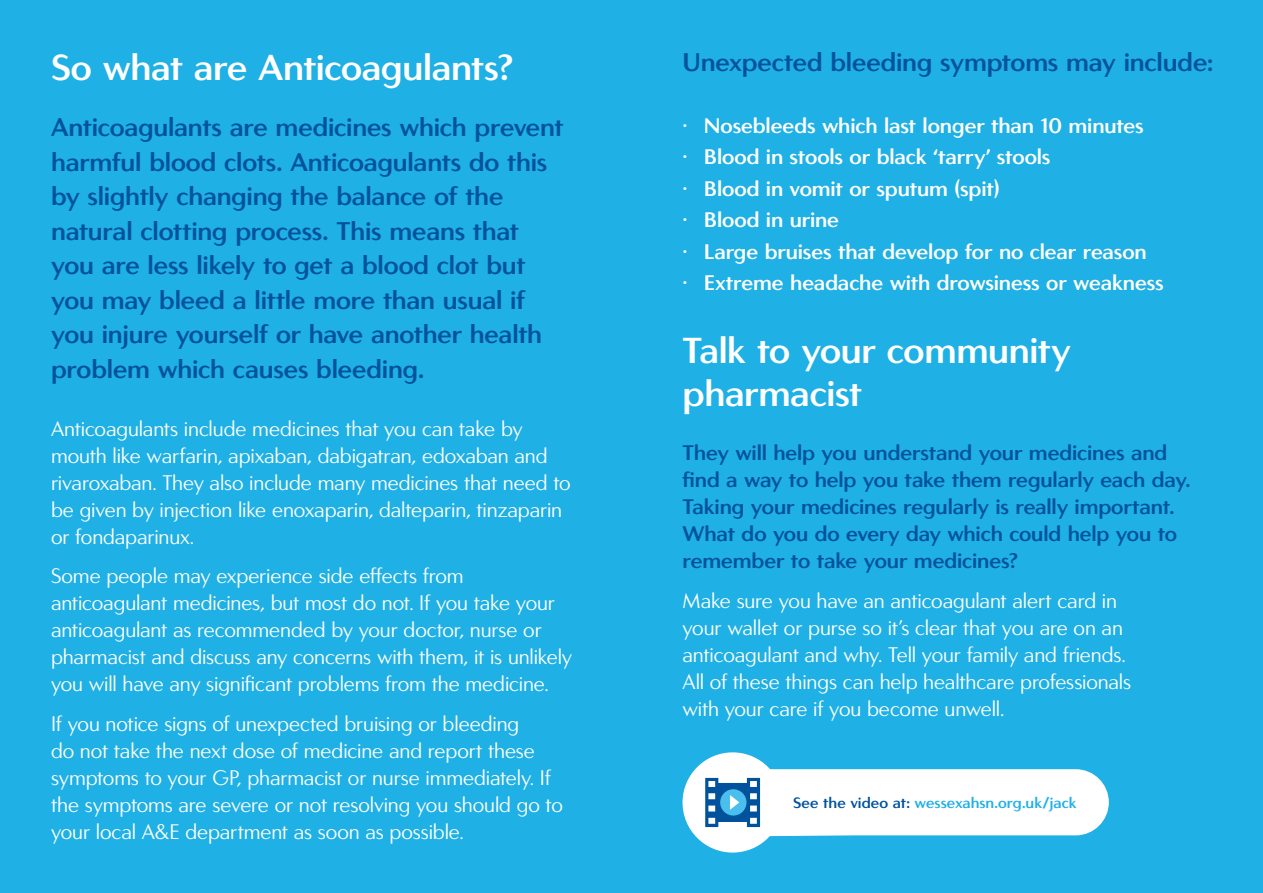
<style>
.page{position:relative;width:1263px;height:893px;background:#1fb0e6}
.page>*{position:absolute;margin:0;border:0;box-sizing:border-box;transform-origin:0 0}
.Numbers{font:700 36px/43.5px "Carisma Demi";letter-spacing:-.01em;color:#fff}
.Numbers-2{font:700 25.5px/34.5px "Carisma Demi";letter-spacing:-.01em;color:#01529c}
.Numbers-3{font:21px/27px "Carisma";letter-spacing:-.01em;color:#fff}
.Numbers-4{font:700 21px/27px "Carisma Demi";letter-spacing:-.01em;color:#01529c}
.Numbers-5{font:700 21px "Carisma Demi";letter-spacing:-.01em;color:#fff}
.Numbers-6{font:700 15px "Carisma Demi";color:#1fb0e6}
.s1{color:#01529c}
</style>
<div class="page">
<div style="left:682px;top:752px;width:101px;height:101px;background:#fff;border-radius:50%"></div>
<svg style="left:705px;top:769px;width:404px;height:67px;background:#e6f1f8"></svg>
<p class="Numbers" style="left:51px;top:46px;width:463px">So what are Anticoagulants?</p>
<p class="Numbers-2" style="left:51px;top:110px;width:514px">Anticoagulants are medicines which prevent harmful blood clots. Anticoagulants do this by slightly changing the balance of the natural clotting process. This means that you are less likely to get a blood clot but you may bleed a little more than usual if you injure yourself or have another health problem which causes bleeding.</p>
<p class="Numbers-3" style="left:51px;top:416px;width:521px">Anticoagulants include medicines that you can take by mouth like warfarin, apixaban, dabigatran, edoxaban and rivaroxaban. They also include many medicines that need to be given by injection like enoxaparin, dalteparin, tinzaparin or fondaparinux.</p>
<p class="Numbers-3" style="left:51px;top:564px;width:523px">Some people may experience side effects from anticoagulant medicines, but most do not. If you take your anticoagulant as recommended by your doctor, nurse or pharmacist and discuss any concerns with them, it is unlikely you will have any significant problems from the medicine.</p>
<p class="Numbers-3" style="left:51px;top:711px;width:513px">If you notice signs of unexpected bruising or bleeding<br>do not take the next dose of medicine and report these symptoms to your GP, pharmacist or nurse immediately. If the symptoms are severe or not resolving you should go to your local A&amp;E department as soon as possible.</p>
<p class="Numbers-2" style="left:682px;top:45px;width:532px">Unexpected bleeding symptoms may include:</p>
<p class="Numbers-5" style="left:682px;top:113px;width:463px">• Nosebleeds which last longer than 10 minutes</p>
<p class="Numbers-5" style="left:682px;top:145px;width:370px">• Blood in stools or black ‘tarry’ stools</p>
<p class="Numbers-5" style="left:682px;top:176px;width:319px">• Blood in vomit or sputum (spit)</p>
<p class="Numbers-5" style="left:682px;top:208px;width:158px">• Blood in urine</p>
<p class="Numbers-5" style="left:682px;top:239px;width:466px">• Large bruises that develop for no clear reason</p>
<p class="Numbers-5" style="left:682px;top:271px;width:483px">• Extreme headache with drowsiness or weakness</p>
<p class="Numbers" style="left:682px;top:328px;width:390px">Talk to your community pharmacist</p>
<p class="Numbers-4" style="left:682px;top:439px;width:509px">They will help you understand your medicines and find a way to help you take them regularly each day.<br>Taking your medicines regularly is really important.<br>What do you do every day which could help you to remember to take your medicines?</p>
<p class="Numbers-3" style="left:682px;top:588px;width:450px">Make sure you have an anticoagulant alert card in your wallet or purse so it’s clear that you are on an anticoagulant and why. Tell your family and friends.<br>All of these things can help healthcare professionals with your care if you become unwell.</p>
<p class="Numbers-6" style="left:793px;top:794px;width:285px"><span class="s1">See the video at:</span> wessexahsn.org.uk/jack</p>
</div>
